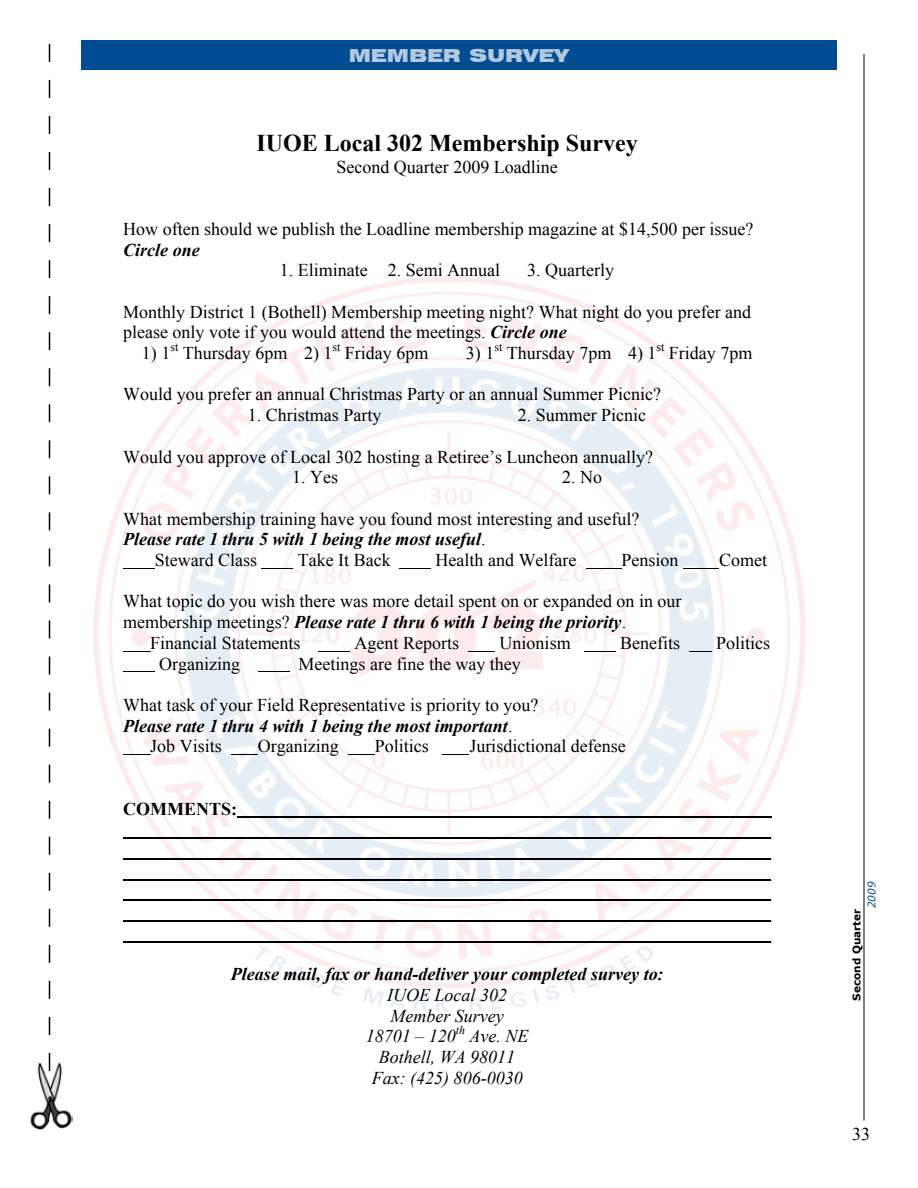
<style>
.page{position:relative;width:918px;height:1188px;background:#fff}
.page>*{position:absolute;margin:0;border:0;box-sizing:border-box;transform-origin:0 0}
.t1{font:700 24px "Times New Roman";color:#000}
.t2{font:18px/20.5px "Times New Roman";color:#000}
.t3{font:italic 700 18px "Times New Roman";color:#000}
.t4{font:italic 18px "Times New Roman";color:#000}
.t5{font:900 expanded 18px "Swiss 721 BT";color:#b3c9df}
.t6{font:700 18px "Times New Roman";color:#000}
.t7{font:12px "Times New Roman";color:#000}
.t8{font:italic 12px "Times New Roman";color:#000}
.t9{font:700 10.5px "Verdana";color:#000}
.t10{font:italic 10.5px "Verdana";color:#004c93}
.s1{font-weight:700;font-style:italic}
.s2{font-weight:400;font-style:normal}
</style>
<div class="page">
<hr style="left:864px;top:54px;width:1px;height:1066px;background:#000">
<img style="left:93px;top:277px;width:712px;height:734px">
<div style="left:81px;top:40px;width:756px;height:30px;background:#004c93"></div>
<img style="left:30px;top:1061px;width:43px;height:69px">
<svg style="left:49px;top:44px;width:1px;height:1027px"></svg>
<hr style="left:123px;top:568px;width:32px;height:1px;background:#000">
<hr style="left:262px;top:568px;width:31px;height:1px;background:#000">
<hr style="left:400px;top:568px;width:31px;height:1px;background:#000">
<hr style="left:586px;top:568px;width:36px;height:1px;background:#000">
<hr style="left:683px;top:568px;width:36px;height:1px;background:#000">
<svg style="left:123px;top:651px;width:27px;height:1px"></svg>
<hr style="left:319px;top:651px;width:31px;height:1px;background:#000">
<svg style="left:468px;top:651px;width:27px;height:1px"></svg>
<hr style="left:584px;top:651px;width:32px;height:1px;background:#000">
<svg style="left:689px;top:651px;width:23px;height:1px"></svg>
<hr style="left:123px;top:672px;width:32px;height:1px;background:#000">
<hr style="left:258px;top:672px;width:32px;height:1px;background:#000">
<svg style="left:123px;top:754px;width:27px;height:1px"></svg>
<svg style="left:231px;top:754px;width:27px;height:1px"></svg>
<svg style="left:348px;top:754px;width:27px;height:1px"></svg>
<svg style="left:442px;top:754px;width:27px;height:1px"></svg>
<hr style="left:237px;top:817px;width:534px;height:1px;background:#000">
<hr style="left:123px;top:837px;width:648px;height:2px;background:#000">
<hr style="left:123px;top:858px;width:648px;height:2px;background:#000">
<hr style="left:123px;top:879px;width:648px;height:1px;background:#000">
<hr style="left:123px;top:899px;width:648px;height:2px;background:#000">
<hr style="left:123px;top:920px;width:648px;height:2px;background:#000">
<hr style="left:123px;top:941px;width:648px;height:2px;background:#000">
<p class="t5" style="left:349px;top:44px;width:222px">MEMBER SURVEY</p>
<h1 class="t1" style="left:257px;top:126px;width:383px">IUOE Local 302 Membership Survey</h1>
<p class="t2" style="left:336px;top:156px;width:223px">Second Quarter 2009 Loadline</p>
<p class="t2" style="left:123px;top:218px;width:632px">How often should we publish the Loadline membership magazine at $14,500 per issue?</p>
<p class="t3" style="left:123px;top:237px;width:78px">Circle one</p>
<p class="t2" style="left:280px;top:260px;width:222px">1. Eliminate 2. Semi Annual</p>
<p class="t2" style="left:527px;top:260px;width:88px">3. Quarterly</p>
<p class="t2" style="left:123px;top:301px;width:630px">Monthly District 1 (Bothell) Membership meeting night? What night do you prefer and please only vote if you would attend the meetings. <span class="s1">Circle one</span></p>
<p class="t2" style="left:142px;top:342px;width:30px">1) 1</p>
<p class="t7" style="left:170px;top:339px;width:10px">st</p>
<p class="t2" style="left:183px;top:342px;width:151px">Thursday 6pm 2) 1</p>
<p class="t7" style="left:332px;top:339px;width:10px">st</p>
<p class="t2" style="left:345px;top:342px;width:85px">Friday 6pm</p>
<p class="t2" style="left:466px;top:342px;width:30px">3) 1</p>
<p class="t7" style="left:494px;top:339px;width:10px">st</p>
<p class="t2" style="left:507px;top:342px;width:151px">Thursday 7pm 4) 1</p>
<p class="t7" style="left:656px;top:339px;width:10px">st</p>
<p class="t2" style="left:669px;top:342px;width:85px">Friday 7pm</p>
<p class="t2" style="left:123px;top:384px;width:539px">Would you prefer an annual Christmas Party or an annual Summer Picnic?</p>
<p class="t2" style="left:248px;top:405px;width:135px">1. Christmas Party</p>
<p class="t2" style="left:518px;top:405px;width:130px">2. Summer Picnic</p>
<p class="t2" style="left:123px;top:446px;width:531px">Would you approve of Local 302 hosting a Retiree’s Luncheon annually?</p>
<p class="t2" style="left:292px;top:467px;width:47px">1. Yes</p>
<p class="t2" style="left:562px;top:467px;width:41px">2. No</p>
<p class="t2" style="left:123px;top:508px;width:518px">What membership training have you found most interesting and useful?</p>
<p class="t3" style="left:123px;top:527px;width:364px">Please rate 1 thru 5 with 1 being the most useful<span class="s2">.</span></p>
<p class="t2" style="left:155px;top:549px;width:104px">Steward Class</p>
<p class="t2" style="left:298px;top:549px;width:94px">Take It Back</p>
<p class="t2" style="left:436px;top:549px;width:143px">Health and Welfare</p>
<p class="t2" style="left:622px;top:549px;width:59px">Pension</p>
<p class="t2" style="left:719px;top:549px;width:49px">Comet</p>
<p class="t2" style="left:123px;top:591px;width:560px">What topic do you wish there was more detail spent on or expanded on in our</p>
<p class="t3" style="left:123px;top:610px;width:505px"><span class="s2">membership meetings?</span> Please rate 1 thru 6 with 1 being the priority<span class="s2">.</span></p>
<p class="t2" style="left:150px;top:632px;width:152px">Financial Statements</p>
<p class="t2" style="left:355px;top:632px;width:106px">Agent Reports</p>
<p class="t2" style="left:500px;top:632px;width:73px">Unionism</p>
<p class="t2" style="left:620px;top:632px;width:62px">Benefits</p>
<p class="t2" style="left:716px;top:632px;width:56px">Politics</p>
<p class="t2" style="left:159px;top:653px;width:82px">Organizing</p>
<p class="t2" style="left:299px;top:653px;width:224px">Meetings are fine the way they</p>
<p class="t2" style="left:123px;top:694px;width:417px">What task of your Field Representative is priority to you?</p>
<p class="t3" style="left:123px;top:713px;width:391px">Please rate 1 thru 4 with 1 being the most important<span class="s2">.</span></p>
<p class="t2" style="left:150px;top:736px;width:73px">Job Visits</p>
<p class="t2" style="left:258px;top:736px;width:82px">Organizing</p>
<p class="t2" style="left:375px;top:736px;width:56px">Politics</p>
<p class="t2" style="left:469px;top:736px;width:158px">Jurisdictional defense</p>
<p class="t6" style="left:123px;top:796px;width:115px">COMMENTS:</p>
<p class="t3" style="left:231px;top:962px;width:434px">Please mail, fax or hand-deliver your completed survey to:</p>
<p class="t4" style="left:387px;top:982px;width:121px">IUOE Local 302</p>
<p class="t4" style="left:390px;top:1003px;width:115px">Member Survey</p>
<p class="t4" style="left:366px;top:1024px;width:91px">18701 – 120</p>
<p class="t8" style="left:456px;top:1022px;width:11px">th</p>
<p class="t4" style="left:470px;top:1024px;width:60px">Ave. NE</p>
<p class="t4" style="left:379px;top:1045px;width:138px">Bothell, WA 98011</p>
<p class="t4" style="left:372px;top:1065px;width:153px">Fax: (425) 806-0030</p>
<p class="t10" style="left:865px;top:908px;width:28px;rotate:-90deg">2009</p>
<p class="t9" style="left:850px;top:1000px;width:93px;rotate:-90deg">Second Quarter</p>
<p class="t2" style="left:852px;top:1123px;width:19px">33</p>
</div>
